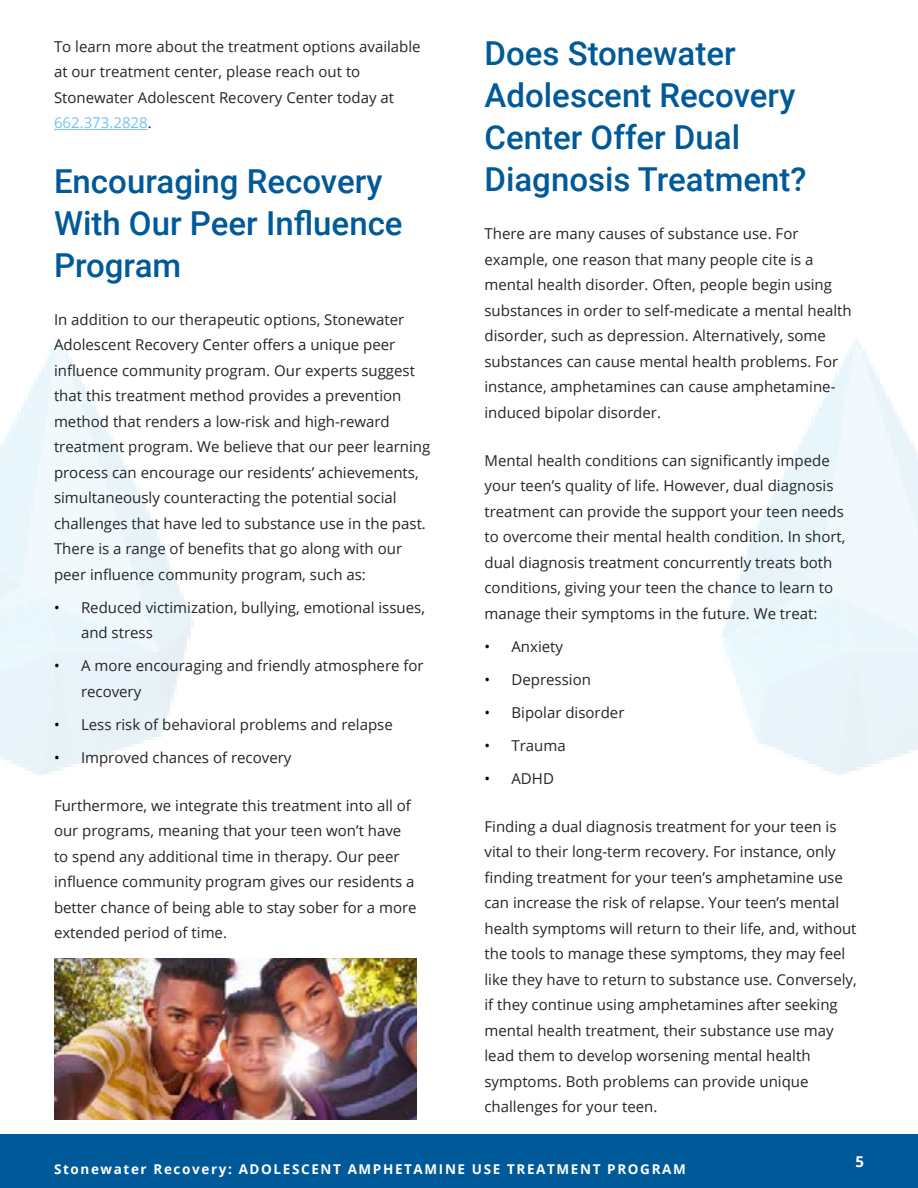
<style>
.page{position:relative;width:918px;height:1188px;background:#fff}
.page>*{position:absolute;margin:0;border:0;box-sizing:border-box;transform-origin:0 0}
.t1{font:500 33px/42px "Roboto";color:#005998}
.t2{font:15px/25.5px "Open Sans";color:#252525}
.t3{font:700 15px "Open Sans";color:#fff}
.t4{font:700 13.5px "Open Sans";letter-spacing:.12em;color:#fff}
.s1{color:#76c3ed}
.s2{color:#000}
</style>
<div class="page">
<div style="left:0;top:1134px;width:918px;height:54px;background:#005998"></div>
<hr style="left:54px;top:129px;width:94px;height:1px;background:#76c3ed">
<img style="left:54px;top:958px;width:363px;height:162px">
<p class="t2" style="left:54px;top:33px;width:368px">To learn more about the treatment options available at our treatment center, please reach out to Stonewater Adolescent Recovery Center today at <span class="s1">662.373.2828</span>.</p>
<h1 class="t1" style="left:54px;top:159px;width:350px">Encouraging Recovery<br>With Our Peer Influence<br>Program</h1>
<p class="t2" style="left:54px;top:306px;width:378px">In addition to our therapeutic options, Stonewater Adolescent Recovery Center offers a unique peer influence community program. Our experts suggest that this treatment method provides a prevention method that renders a low-risk and high-reward treatment program. We believe that our peer learning process can encourage our residents’ achievements, simultaneously counteracting the potential social challenges that have led to substance use in the past.<br>There is a range of benefits that go along with our peer influence community program, such as:</p>
<p class="t2" style="left:81px;top:594px;width:346px;text-indent:-27px"><span class="s2">•</span> Reduced victimization, bullying, emotional issues, and stress</p>
<p class="t2" style="left:81px;top:653px;width:344px;text-indent:-27px"><span class="s2">•</span> A more encouraging and friendly atmosphere for recovery</p>
<p class="t2" style="left:54px;top:711px;width:340px"><span class="s2">•</span> Less risk of behavioral problems and relapse</p>
<p class="t2" style="left:54px;top:744px;width:239px"><span class="s2">•</span> Improved chances of recovery</p>
<p class="t2" style="left:54px;top:792px;width:364px">Furthermore, we integrate this treatment into all of our programs, meaning that your teen won’t have to spend any additional time in therapy. Our peer influence community program gives our residents a better chance of being able to stay sober for a more extended period of time.</p>
<h1 class="t1" style="left:484px;top:31px;width:324px">Does Stonewater<br>Adolescent Recovery<br>Center Offer Dual<br>Diagnosis Treatment?</h1>
<p class="t2" style="left:484px;top:221px;width:369px">There are many causes of substance use. For example, one reason that many people cite is a mental health disorder. Often, people begin using substances in order to self-medicate a mental health disorder, such as depression. Alternatively, some substances can cause mental health problems. For instance, amphetamines can cause amphetamine&shy;induced bipolar disorder.</p>
<p class="t2" style="left:484px;top:447px;width:363px">Mental health conditions can significantly impede your teen’s quality of life. However, dual diagnosis treatment can provide the support your teen needs to overcome their mental health condition. In short, dual diagnosis treatment concurrently treats both conditions, giving your teen the chance to learn to manage their symptoms in the future. We treat:</p>
<p class="t2" style="left:484px;top:633px;width:80px"><span class="s2">•</span> Anxiety</p>
<p class="t2" style="left:484px;top:666px;width:108px"><span class="s2">•</span> Depression</p>
<p class="t2" style="left:484px;top:699px;width:141px"><span class="s2">•</span> Bipolar disorder</p>
<p class="t2" style="left:484px;top:732px;width:83px"><span class="s2">•</span> Trauma</p>
<p class="t2" style="left:484px;top:765px;width:71px"><span class="s2">•</span> ADHD</p>
<p class="t2" style="left:484px;top:813px;width:374px">Finding a dual diagnosis treatment for your teen is vital to their long-term recovery. For instance, only finding treatment for your teen’s amphetamine use can increase the risk of relapse. Your teen’s mental health symptoms will return to their life, and, without the tools to manage these symptoms, they may feel like they have to return to substance use. Conversely, if they continue using amphetamines after seeking mental health treatment, their substance use may lead them to develop worsening mental health symptoms. Both problems can provide unique challenges for your teen.</p>
<p class="t4" style="left:54px;top:1159px;width:633px">Stonewater Recovery: ADOLESCENT AMPHETAMINE USE TREATMENT PROGRAM</p>
<p class="t3" style="left:855px;top:1151px;width:10px">5</p>
</div>
